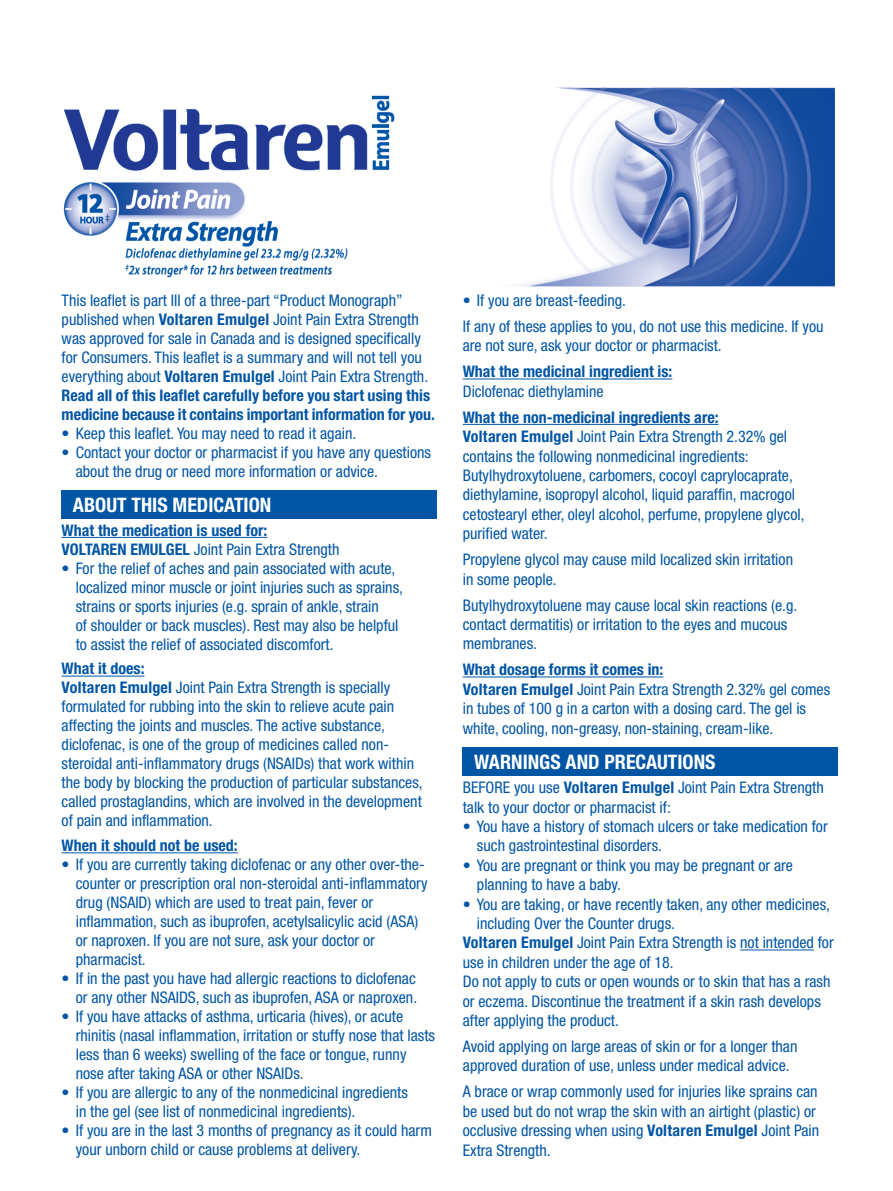
<style>
.page{position:relative;width:893px;height:1191px;background:#fff}
.page>*{position:absolute;margin:0;border:0;box-sizing:border-box;transform-origin:0 0}
.t1{font:700 condensed 20px "Helvetica Neue LT Pro";color:#fff}
.t2{font:condensed 16px/19px "Helvetica Neue LT Pro";color:#0155a5}
.t3{font:700 condensed 16px/19px "Helvetica Neue LT Pro";color:#0155a5}
.s1{font-weight:700}
.s2{font-weight:400}
</style>
<div class="page">
<hr style="left:62px;top:537px;width:205px;height:1px;background:#0155a5">
<hr style="left:62px;top:675px;width:83px;height:1px;background:#0155a5">
<hr style="left:62px;top:852px;width:176px;height:1px;background:#0155a5">
<hr style="left:463px;top:378px;width:209px;height:1px;background:#0155a5">
<hr style="left:463px;top:424px;width:256px;height:1px;background:#0155a5">
<hr style="left:463px;top:676px;width:200px;height:1px;background:#0155a5">
<hr style="left:740px;top:949px;width:74px;height:1px;background:#0155a5">
<img style="left:63px;top:87px;width:772px;height:200px">
<div style="left:62px;top:491px;width:375px;height:28px;background:#0155a5"></div>
<div style="left:463px;top:747px;width:375px;height:29px;background:#0155a5"></div>
<p class="t2" style="left:62px;top:291px;width:375px">This leaflet is part III of a three-part “Product Monograph” published when <span class="s1">Voltaren Emulgel</span> Joint Pain Extra Strength was approved for sale in Canada and is designed specifically for Consumers. This leaflet is a summary and will not tell you everything about <span class="s1">Voltaren Emulgel</span> Joint Pain Extra Strength.<br><span class="s1">Read all of this leaflet carefully before you start using this medicine because it contains important information for you.</span></p>
<p class="t2" style="left:62px;top:424px;width:296px">• Keep this leaflet. You may need to read it again.</p>
<p class="t2" style="left:76px;top:443px;width:357px;text-indent:-14px">• Contact your doctor or pharmacist if you have any questions about the drug or need more information or advice.</p>
<p class="t1" style="left:73px;top:493px;width:200px">ABOUT THIS MEDICATION</p>
<p class="t3" style="left:62px;top:520px;width:279px">What the medication is used for:<br>VOLTAREN EMULGEL <span class="s2">Joint Pain Extra Strength</span></p>
<p class="t2" style="left:76px;top:558px;width:329px;text-indent:-14px">• For the relief of aches and pain associated with acute, localized minor muscle or joint injuries such as sprains, strains or sports injuries (e.g. sprain of ankle, strain<br>of shoulder or back muscles). Rest may also be helpful to assist the relief of associated discomfort.</p>
<p class="t2" style="left:62px;top:659px;width:363px"><span class="s1">What it does:<br>Voltaren Emulgel</span> Joint Pain Extra Strength is specially formulated for rubbing into the skin to relieve acute pain affecting the joints and muscles. The active substance, diclofenac, is one of the group of medicines called non&shy;steroidal anti-inflammatory drugs (NSAIDs) that work within the body by blocking the production of particular substances, called prostaglandins, which are involved in the development of pain and inflammation.</p>
<p class="t3" style="left:62px;top:835px;width:178px">When it should not be used:</p>
<p class="t2" style="left:76px;top:855px;width:353px;text-indent:-14px">• If you are currently taking diclofenac or any other over-the&shy;counter or prescription oral non-steroidal anti-inflammatory drug (NSAID) which are used to treat pain, fever or inflammation, such as ibuprofen, acetylsalicylic acid (ASA) or naproxen. If you are not sure, ask your doctor or pharmacist.</p>
<p class="t2" style="left:62px;top:969px;width:357px;text-align:right">• If in the past you have had allergic reactions to diclofenac or any other NSAIDS, such as ibuprofen, ASA or naproxen.</p>
<p class="t2" style="left:76px;top:1006px;width:361px;text-indent:-14px">• If you have attacks of asthma, urticaria (hives), or acute rhinitis (nasal inflammation, irritation or stuffy nose that lasts less than 6 weeks) swelling of the face or tongue, runny nose after taking ASA or other NSAIDs.</p>
<p class="t2" style="left:76px;top:1082px;width:334px;text-indent:-14px">• If you are allergic to any of the nonmedicinal ingredients in the gel (see list of nonmedicinal ingredients).</p>
<p class="t2" style="left:76px;top:1120px;width:358px;text-indent:-14px">• If you are in the last 3 months of pregnancy as it could harm your unborn child or cause problems at delivery.</p>
<p class="t2" style="left:463px;top:287px;width:362px;line-height:26px">• If you are breast-feeding.<br>If any of these applies to you, do not use this medicine. If you</p>
<p class="t2" style="left:463px;top:336px;width:260px">are not sure, ask your doctor or pharmacist.</p>
<p class="t3" style="left:463px;top:362px;width:211px">What the medicinal ingredient is:</p>
<p class="t2" style="left:463px;top:381px;width:142px">Diclofenac diethylamine</p>
<p class="t2" style="left:463px;top:407px;width:343px"><span class="s1">What the non-medicinal ingredients are:<br>Voltaren Emulgel</span> Joint Pain Extra Strength 2.32% gel contains the following nonmedicinal ingredients:<br>Butylhydroxytoluene, carbomers, cocoyl caprylocaprate, diethylamine, isopropyl alcohol, liquid paraffin, macrogol cetostearyl ether, oleyl alcohol, perfume, propylene glycol, purified water.</p>
<p class="t2" style="left:463px;top:550px;width:332px">Propylene glycol may cause mild localized skin irritation in some people.</p>
<p class="t2" style="left:463px;top:595px;width:336px">Butylhydroxytoluene may cause local skin reactions (e.g. contact dermatitis) or irritation to the eyes and mucous membranes.</p>
<p class="t2" style="left:463px;top:660px;width:369px"><span class="s1">What dosage forms it comes in:<br>Voltaren Emulgel</span> Joint Pain Extra Strength 2.32% gel comes in tubes of 100 g in a carton with a dosing card. The gel is white, cooling, non-greasy, non-staining, cream-like.</p>
<p class="t1" style="left:474px;top:749px;width:243px">WARNINGS AND PRECAUTIONS</p>
<p class="t2" style="left:463px;top:777px;width:362px">BEFORE you use <span class="s1">Voltaren Emulgel</span> Joint Pain Extra Strength talk to your doctor or pharmacist if:</p>
<p class="t2" style="left:477px;top:816px;width:352px;text-indent:-14px">• You have a history of stomach ulcers or take medication for such gastrointestinal disorders.</p>
<p class="t2" style="left:477px;top:855px;width:318px;text-indent:-14px">• You are pregnant or think you may be pregnant or are planning to have a baby.</p>
<p class="t2" style="left:463px;top:894px;width:369px">• You are taking, or have recently taken, any other medicines,</p>
<p class="t2" style="left:463px;top:913px;width:372px;text-indent:14px">including Over the Counter drugs.<br><span class="s1">Voltaren Emulgel</span> Joint Pain Extra Strength is not intended for use in children under the age of 18.<br>Do not apply to cuts or open wounds or to skin that has a rash or eczema. Discontinue the treatment if a skin rash develops after applying the product.</p>
<p class="t2" style="left:463px;top:1036px;width:336px">Avoid applying on large areas of skin or for a longer than approved duration of use, unless under medical advice.</p>
<p class="t2" style="left:463px;top:1082px;width:358px">A brace or wrap commonly used for injuries like sprains can be used but do not wrap the skin with an airtight (plastic) or occlusive dressing when using <span class="s1">Voltaren Emulgel</span> Joint Pain Extra Strength.</p>
</div>
